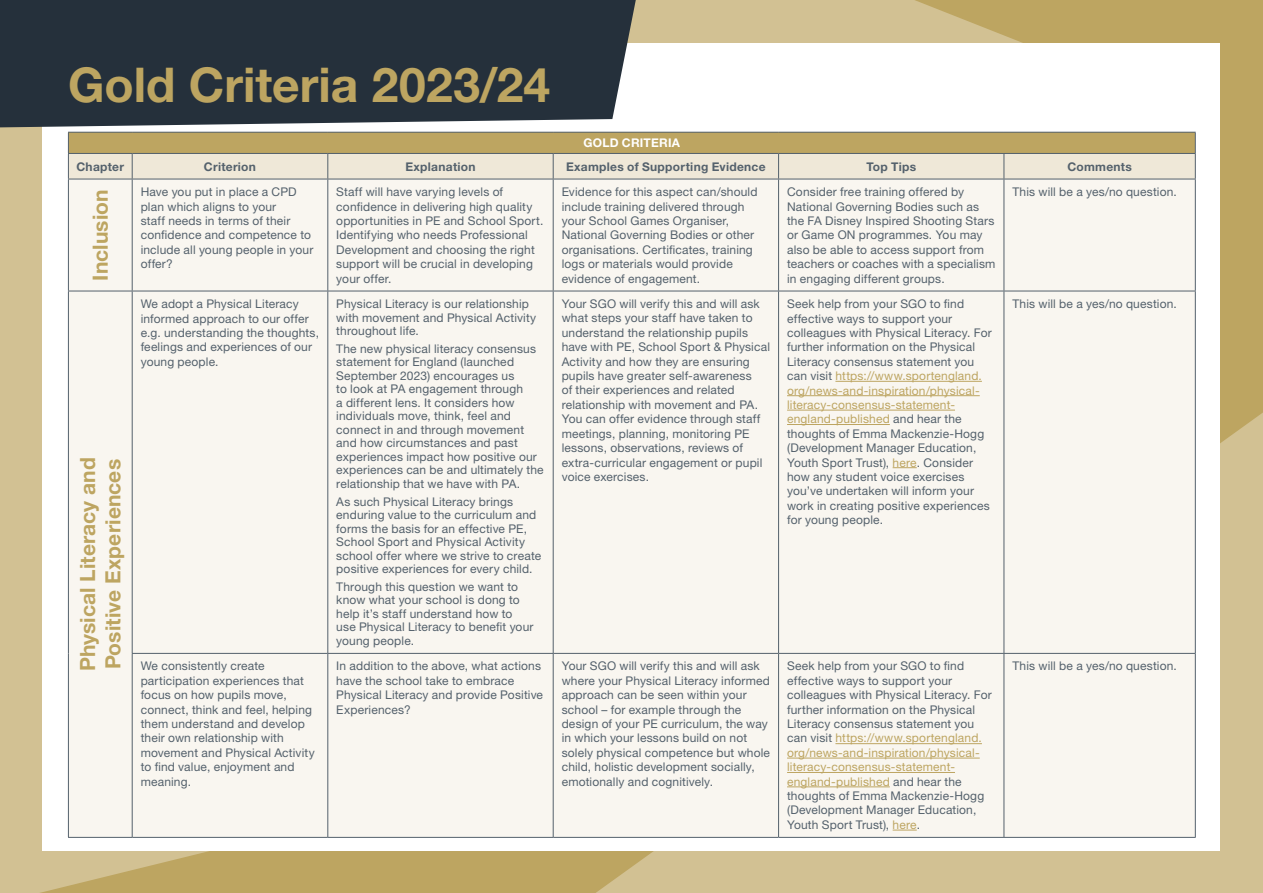
<style>
.page{position:relative;width:1263px;height:893px;background:#fff}
.page>*{position:absolute;margin:0;border:0;box-sizing:border-box;transform-origin:0 0}
.t1{font:700 48px "Helvetica Neue LT Pro";color:#bda561}
.t2{font:700 21px/25.2px "Helvetica Neue LT Pro";letter-spacing:.005em;color:#bda561}
.t3{font:12px/14.4px "Helvetica Neue LT Pro";letter-spacing:.015em;color:#54616c}
.t4{font:700 12px "Helvetica Neue LT Pro";letter-spacing:.025em;color:#54616c}
.t5{font:700 12px "Helvetica Neue LT Pro";letter-spacing:.02em;color:#fff}
.s1{color:#bda561}
</style>
<div class="page">
<div style="left:0;top:127px;width:42px;height:420px;background:#d2c193"></div>
<div style="left:1062px;top:0;width:201px;height:403px;background:#bda561"></div>
<svg style="left:0;top:655px;width:578px;height:238px;background:#c6b278"></svg>
<svg style="left:578px;top:403px;width:685px;height:490px;background:#d1c091"></svg>
<svg style="left:636px;top:0;width:426px;height:43px;background:#cdba88"></svg>
<div style="left:43px;top:43px;width:1177px;height:807px;background:#fff"></div>
<div style="left:69px;top:180px;width:1126px;height:657px;background:#f9f6f0"></div>
<hr style="left:68px;top:132px;width:64px;height:1px;background:#54616c">
<hr style="left:132px;top:132px;width:196px;height:1px;background:#54616c">
<hr style="left:328px;top:132px;width:225px;height:1px;background:#54616c">
<hr style="left:553px;top:132px;width:225px;height:1px;background:#54616c">
<hr style="left:778px;top:132px;width:226px;height:1px;background:#54616c">
<hr style="left:1004px;top:132px;width:192px;height:1px;background:#54616c">
<hr style="left:68px;top:179px;width:64px;height:1px;background:#54616c">
<hr style="left:68px;top:179px;width:1px;height:112px;background:#54616c">
<hr style="left:132px;top:179px;width:196px;height:1px;background:#54616c">
<hr style="left:132px;top:179px;width:1px;height:112px;background:#54616c">
<hr style="left:328px;top:179px;width:225px;height:1px;background:#54616c">
<hr style="left:327px;top:179px;width:1px;height:112px;background:#54616c">
<hr style="left:553px;top:179px;width:225px;height:1px;background:#54616c">
<hr style="left:778px;top:179px;width:226px;height:1px;background:#54616c">
<hr style="left:778px;top:179px;width:1px;height:112px;background:#54616c">
<hr style="left:1004px;top:179px;width:192px;height:1px;background:#54616c">
<hr style="left:68px;top:291px;width:64px;height:1px;background:#54616c">
<hr style="left:68px;top:291px;width:1px;height:362px;background:#54616c">
<hr style="left:132px;top:291px;width:196px;height:1px;background:#54616c">
<hr style="left:132px;top:291px;width:1px;height:362px;background:#54616c">
<hr style="left:328px;top:291px;width:225px;height:1px;background:#54616c">
<hr style="left:327px;top:291px;width:1px;height:362px;background:#54616c">
<hr style="left:553px;top:291px;width:225px;height:1px;background:#54616c">
<hr style="left:778px;top:291px;width:226px;height:1px;background:#54616c">
<hr style="left:778px;top:291px;width:1px;height:362px;background:#54616c">
<hr style="left:1004px;top:291px;width:192px;height:1px;background:#54616c">
<hr style="left:68px;top:653px;width:1px;height:184px;background:#54616c">
<hr style="left:132px;top:653px;width:196px;height:1px;background:#54616c">
<hr style="left:132px;top:654px;width:1px;height:183px;background:#54616c">
<hr style="left:328px;top:653px;width:225px;height:1px;background:#54616c">
<hr style="left:327px;top:654px;width:1px;height:183px;background:#54616c">
<hr style="left:553px;top:653px;width:225px;height:1px;background:#54616c">
<hr style="left:778px;top:653px;width:226px;height:1px;background:#54616c">
<hr style="left:778px;top:654px;width:1px;height:183px;background:#54616c">
<hr style="left:1004px;top:653px;width:192px;height:1px;background:#54616c">
<hr style="left:68px;top:837px;width:64px;height:1px;background:#54616c">
<hr style="left:132px;top:837px;width:196px;height:1px;background:#54616c">
<hr style="left:328px;top:837px;width:225px;height:1px;background:#54616c">
<hr style="left:553px;top:837px;width:225px;height:1px;background:#54616c">
<hr style="left:778px;top:837px;width:226px;height:1px;background:#54616c">
<hr style="left:1004px;top:837px;width:192px;height:1px;background:#54616c">
<svg style="left:68px;top:133px;width:1128px;height:46px;background:#d2c5a0"></svg>
<hr style="left:553px;top:179px;width:1px;height:112px;background:#54616c">
<hr style="left:1003px;top:179px;width:1px;height:112px;background:#54616c">
<hr style="left:1195px;top:179px;width:1px;height:112px;background:#54616c">
<hr style="left:553px;top:291px;width:1px;height:362px;background:#54616c">
<hr style="left:1003px;top:291px;width:1px;height:362px;background:#54616c">
<hr style="left:1195px;top:291px;width:1px;height:362px;background:#54616c">
<hr style="left:553px;top:654px;width:1px;height:183px;background:#54616c">
<hr style="left:1003px;top:654px;width:1px;height:183px;background:#54616c">
<hr style="left:1195px;top:654px;width:1px;height:183px;background:#54616c">
<hr style="left:835px;top:381px;width:147px;height:1px;background:#bda561">
<hr style="left:787px;top:395px;width:193px;height:1px;background:#bda561">
<hr style="left:787px;top:410px;width:168px;height:1px;background:#bda561">
<hr style="left:787px;top:424px;width:103px;height:1px;background:#bda561">
<svg style="left:893px;top:467px;width:24px;height:1px"></svg>
<hr style="left:835px;top:743px;width:147px;height:1px;background:#bda561">
<hr style="left:787px;top:758px;width:193px;height:1px;background:#bda561">
<hr style="left:787px;top:772px;width:168px;height:1px;background:#bda561">
<hr style="left:787px;top:787px;width:103px;height:1px;background:#bda561">
<svg style="left:893px;top:830px;width:24px;height:1px"></svg>
<div style="left:0;top:0;width:636px;height:127px;background:#25303b"></div>
<h1 class="t1" style="left:68px;top:55px;width:483px">Gold Criteria 2023/24</h1>
<p class="t5" style="left:584px;top:135px;width:98px">GOLD CRITERIA</p>
<p class="t4" style="left:76px;top:159px;width:49px">Chapter</p>
<p class="t4" style="left:204px;top:159px;width:54px">Criterion</p>
<p class="t4" style="left:405px;top:159px;width:72px">Explanation</p>
<p class="t4" style="left:566px;top:159px;width:201px">Examples of Supporting Evidence</p>
<p class="t4" style="left:866px;top:159px;width:51px">Top Tips</p>
<p class="t4" style="left:1067px;top:159px;width:66px">Comments</p>
<h2 class="t2" style="left:87px;top:281px;width:93px;rotate:-90deg">Inclusion</h2>
<p class="t3" style="left:141px;top:184px;width:174px">Have you put in place a CPD plan which aligns to your<br>staff needs in terms of their confidence and competence to include all young people in your offer?</p>
<p class="t3" style="left:336px;top:184px;width:209px">Staff will have varying levels of confidence in delivering high quality opportunities in PE and School Sport.<br>Identifying who needs Professional Development and choosing the right support will be crucial in developing your offer.</p>
<p class="t3" style="left:562px;top:184px;width:197px">Evidence for this aspect can/should include training delivered through your School Games Organiser, National Governing Bodies or other organisations. Certificates, training logs or materials would provide evidence of engagement.</p>
<p class="t3" style="left:787px;top:184px;width:210px">Consider free training offered by National Governing Bodies such as the FA Disney Inspired Shooting Stars or Game ON programmes. You may also be able to access support from teachers or coaches with a specialism in engaging different groups.</p>
<p class="t3" style="left:1012px;top:184px;width:166px">This will be a yes/no question.</p>
<h2 class="t2" style="left:74px;top:671px;width:216px;rotate:-90deg">Physical Literacy and<br>Positive Experiences</h2>
<p class="t3" style="left:141px;top:296px;width:180px">We adopt a Physical Literacy informed approach to our offer e.g. understanding the thoughts, feelings and experiences of our young people.</p>
<p class="t3" style="left:336px;top:297px;width:201px;line-height:13.5px">Physical Literacy is our relationship with movement and Physical Activity throughout life.</p>
<p class="t3" style="left:336px;top:342px;width:209px;line-height:13.5px">The new physical literacy consensus statement for England (launched September 2023) encourages us<br>to look at PA engagement through<br>a different lens. It considers how individuals move, think, feel and connect in and through movement and how circumstances and past experiences impact how positive our experiences can be and ultimately the relationship that we have with PA.</p>
<p class="t3" style="left:336px;top:494px;width:206px;line-height:13.5px">As such Physical Literacy brings enduring value to the curriculum and forms the basis for an effective PE, School Sport and Physical Activity school offer where we strive to create positive experiences for every child.</p>
<p class="t3" style="left:336px;top:580px;width:199px;line-height:13.5px">Through this question we want to know what your school is dong to help it’s staff understand how to use Physical Literacy to benefit your young people.</p>
<p class="t3" style="left:562px;top:296px;width:210px">Your SGO will verify this and will ask what steps your staff have taken to understand the relationship pupils have with PE, School Sport &amp; Physical Activity and how they are ensuring pupils have greater self-awareness<br>of their experiences and related relationship with movement and PA.<br>You can offer evidence through staff meetings, planning, monitoring PE lessons, observations, reviews of extra-curricular engagement or pupil voice exercises.</p>
<p class="t3" style="left:787px;top:296px;width:206px">Seek help from your SGO to find effective ways to support your colleagues with Physical Literacy. For further information on the Physical Literacy consensus statement you can visit <span class="s1">https://www.sportengland. org/news-and-inspiration/physical&shy;literacy-consensus-statement&shy;england-published</span> and hear the thoughts of Emma Mackenzie-Hogg (Development Manager Education, Youth Sport Trust), <span class="s1">here</span>. Consider how any student voice exercises you’ve undertaken will inform your work in creating positive experiences for young people.</p>
<p class="t3" style="left:1012px;top:296px;width:166px">This will be a yes/no question.</p>
<p class="t3" style="left:141px;top:659px;width:175px">We consistently create participation experiences that focus on how pupils move, connect, think and feel, helping them understand and develop their own relationship with movement and Physical Activity to find value, enjoyment and meaning.</p>
<p class="t3" style="left:336px;top:659px;width:208px">In addition to the above, what actions have the school take to embrace<br>Physical Literacy and provide Positive<br>Experiences?</p>
<p class="t3" style="left:562px;top:659px;width:210px">Your SGO will verify this and will ask where your Physical Literacy informed approach can be seen within your school – for example through the design of your PE curriculum, the way in which your lessons build on not solely physical competence but whole child, holistic development socially, emotionally and cognitively.</p>
<p class="t3" style="left:787px;top:659px;width:206px">Seek help from your SGO to find effective ways to support your colleagues with Physical Literacy. For further information on the Physical Literacy consensus statement you can visit <span class="s1">https://www.sportengland. org/news-and-inspiration/physical&shy;literacy-consensus-statement&shy;england-published</span> and hear the thoughts of Emma Mackenzie-Hogg (Development Manager Education, Youth Sport Trust), <span class="s1">here</span>.</p>
<p class="t3" style="left:1012px;top:659px;width:166px">This will be a yes/no question.</p>
</div>
